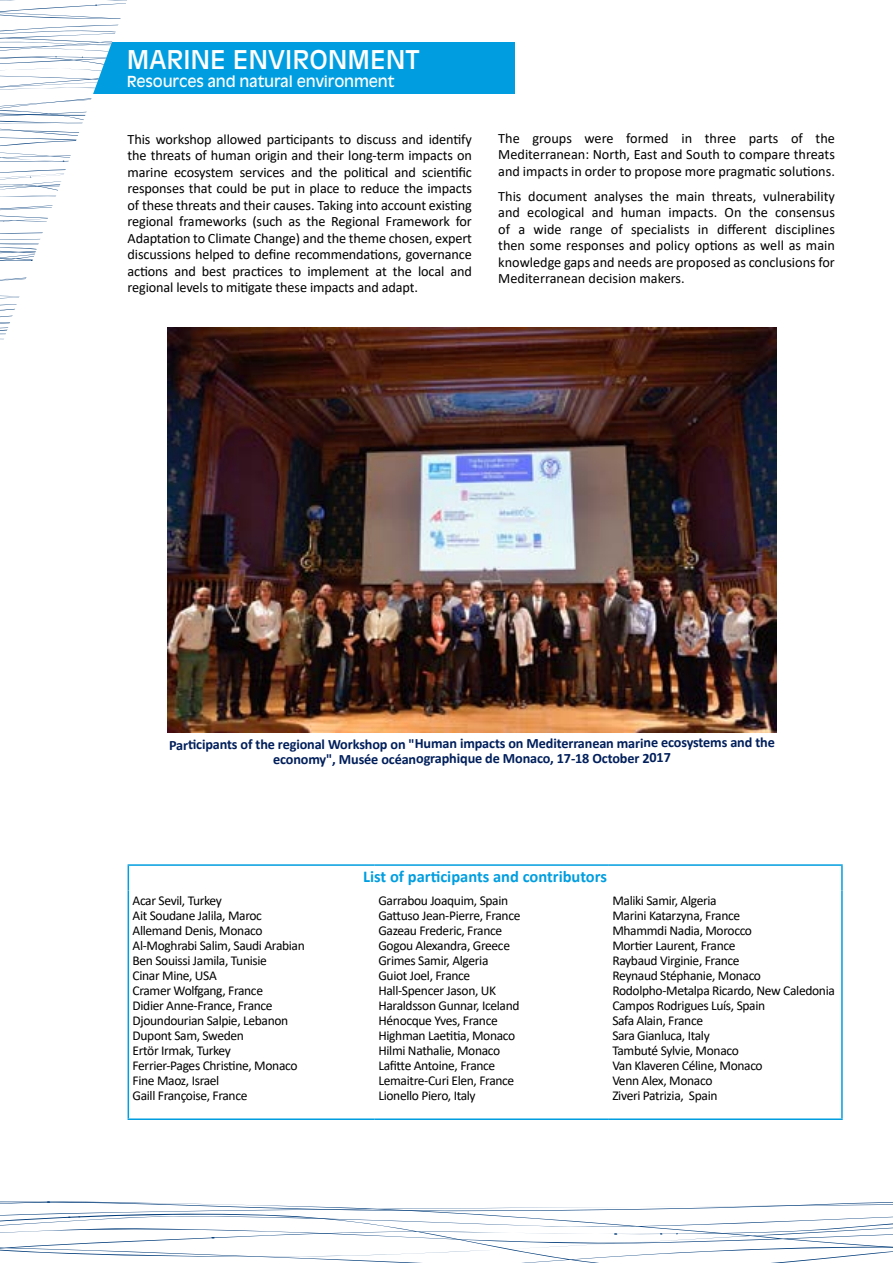
<style>
.page{position:relative;width:893px;height:1263px;background:#fff}
.page>*{position:absolute;margin:0;border:0;box-sizing:border-box;transform-origin:0 0}
.t1{font:25.5px "Antique Olive Std";color:#fff}
.t2{font:700 16.5px "Calibri";color:#009ee0}
.t3{font:15px "Antique Olive Std";letter-spacing:-.01em;color:#fff}
.t4{font:14.25px/16.5px "Calibri";color:#000;text-align:justify}
.t5{font:700 14.25px/15px "Calibri";letter-spacing:-.015em;color:#001f5b;text-align:center}
.t6{font:13.5px/15px "Calibri";letter-spacing:-.025em;color:#000}
</style>
<div class="page">
<svg style="left:0;top:0;width:135px;height:340px"></svg>
<svg style="left:71px;top:172px;width:9px;height:3px"></svg>
<svg style="left:0;top:1201px;width:893px;height:62px"></svg>
<div style="left:127px;top:43px;width:387px;height:51px;background:#009ee0"></div>
<hr style="left:128px;top:864px;width:246px;height:2px;background:#009ee0">
<svg style="left:128px;top:866px;width:1px;height:24px"></svg>
<hr style="left:374px;top:864px;width:234px;height:2px;background:#009ee0">
<hr style="left:608px;top:864px;width:235px;height:2px;background:#009ee0">
<hr style="left:841px;top:866px;width:2px;height:24px;background:#009ee0">
<hr style="left:128px;top:890px;width:1px;height:228px;background:#009ee0">
<hr style="left:841px;top:890px;width:2px;height:228px;background:#009ee0">
<hr style="left:128px;top:1118px;width:246px;height:2px;background:#009ee0">
<hr style="left:374px;top:1118px;width:234px;height:2px;background:#009ee0">
<hr style="left:608px;top:1118px;width:235px;height:2px;background:#009ee0">
<img style="left:168px;top:327px;width:608px;height:406px">
<h1 class="t1" style="left:127px;top:44px;width:295px">MARINE ENVIRONMENT</h1>
<p class="t3" style="left:127px;top:72px;width:269px">Resources and natural environment</p>
<p class="t4" style="left:128px;top:130px;width:346px">This workshop allowed participants to discuss and identify the threats of human origin and their long-term impacts on marine ecosystem services and the political and scientific responses that could be put in place to reduce the impacts of these threats and their causes. Taking into account existing regional frameworks (such as the Regional Framework for Adaptation to Climate Change) and the theme chosen, expert discussions helped to define recommendations, governance actions and best practices to implement at the local and regional levels to mitigate these impacts and adapt.</p>
<p class="t4" style="left:498px;top:129px;width:338px">The groups were formed in three parts of the Mediterranean: North, East and South to compare threats and impacts in order to propose more pragmatic solutions.</p>
<p class="t4" style="left:498px;top:187px;width:338px">This document analyses the main threats, vulnerability and ecological and human impacts. On the consensus of a wide range of specialists in different disciplines then some responses and policy options as well as main knowledge gaps and needs are proposed as conclusions for Mediterranean decision makers.</p>
<p class="t5" style="left:169px;top:736px;width:607px">Participants of the regional Workshop on "Human impacts on Mediterranean marine ecosystems and the economy", Musée océanographique de Monaco, 17-18 October 2017</p>
<p class="t2" style="left:363px;top:864px;width:245px">List of participants and contributors</p>
<p class="t6" style="left:133px;top:893px;width:174px">Acar Sevil, Turkey<br>Ait Soudane Jalila, Maroc<br>Allemand Denis, Monaco<br>Al-Moghrabi Salim, Saudi Arabian<br>Ben Souissi Jamila, Tunisie<br>Cinar Mine, USA<br>Cramer Wolfgang, France<br>Didier Anne-France, France<br>Djoundourian Salpie, Lebanon<br>Dupont Sam, Sweden<br>Ertör Irmak, Turkey<br>Ferrier-Pages Christine, Monaco<br>Fine Maoz, Israel<br>Gaill Françoise, France</p>
<p class="t6" style="left:378px;top:893px;width:144px">Garrabou Joaquim, Spain<br>Gattuso Jean-Pierre, France<br>Gazeau Frederic, France<br>Gogou Alexandra, Greece<br>Grimes Samir, Algeria<br>Guiot Joel, France<br>Hall-Spencer Jason, UK<br>Haraldsson Gunnar, Iceland<br>Hénocque Yves, France<br>Highman Laetitia, Monaco<br>Hilmi Nathalie, Monaco<br>Lafitte Antoine, France<br>Lemaitre-Curi Elen, France<br>Lionello Piero, Italy</p>
<p class="t6" style="left:612px;top:893px;width:224px">Maliki Samir, Algeria<br>Marini Katarzyna, France<br>Mhammdi Nadia, Morocco<br>Mortier Laurent, France<br>Raybaud Virginie, France<br>Reynaud Stéphanie, Monaco<br>Rodolpho-Metalpa Ricardo, New Caledonia<br>Campos Rodrigues Luís, Spain<br>Safa Alain, France<br>Sara Gianluca, Italy<br>Tambuté Sylvie, Monaco<br>Van Klaveren Céline, Monaco<br>Venn Alex, Monaco<br>Ziveri Patrizia, Spain</p>
</div>
